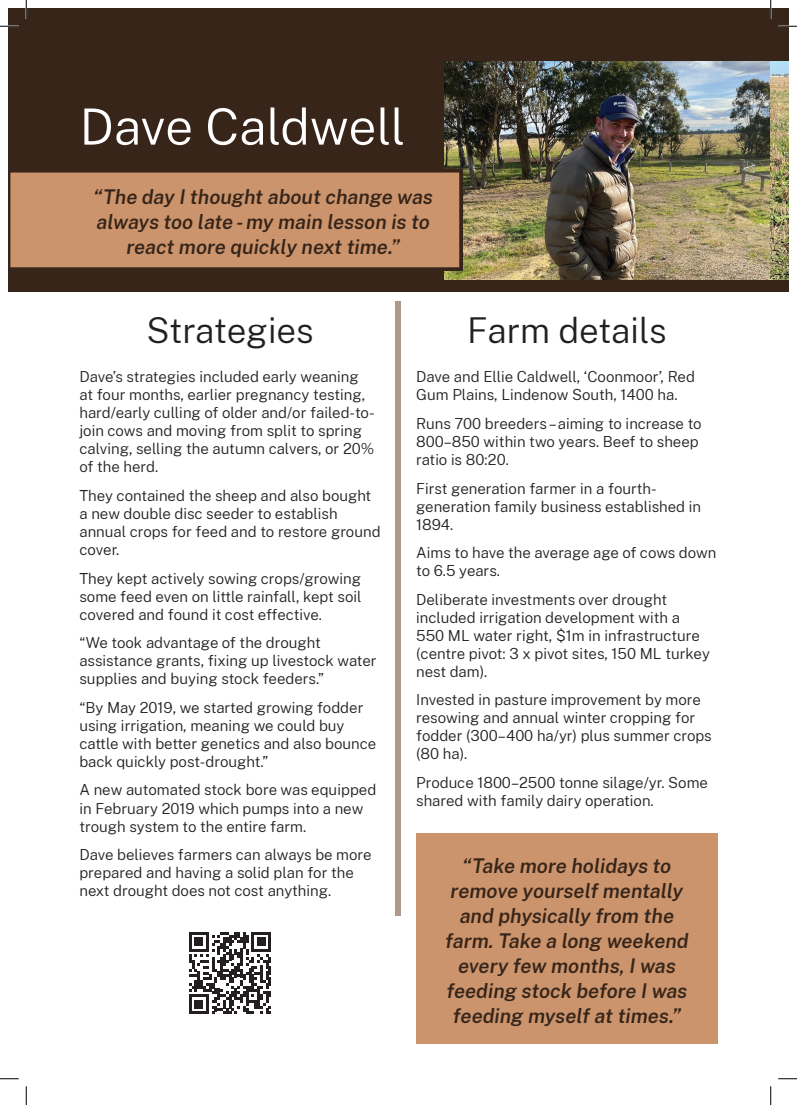
<style>
.page{position:relative;width:797px;height:1105px;background:#fff}
.page>*{position:absolute;margin:0;border:0;box-sizing:border-box;transform-origin:0 0}
.t1{font:300 50px "Public Sans";letter-spacing:-.005em;color:#fff}
.t2{font:300 35px "Public Sans";letter-spacing:-.005em;color:#231f20}
.t3{font:italic 600 20px/25px "Public Sans";color:#37251a;text-align:center}
.t4{font:300 15px/18px "Public Sans";color:#231f20}
</style>
<div class="page">
<div style="left:9px;top:9px;width:761px;height:283px;background:#37251a"></div>
<div style="left:770px;top:9px;width:18px;height:283px;background:#37251a"></div>
<img style="left:444px;top:62px;width:326px;height:218px">
<img style="left:770px;top:62px;width:18px;height:218px">
<svg style="left:10px;top:169px;width:453px;height:102px"></svg>
<div style="left:416px;top:833px;width:301px;height:211px;background:#cb946c"></div>
<div style="left:396px;top:301px;width:5px;height:614px;background:#af998d"></div>
<svg style="left:189px;top:932px;width:82px;height:82px"></svg>
<svg style="left:0;top:25px;width:19px;height:2px"></svg>
<svg style="left:778px;top:25px;width:19px;height:2px"></svg>
<svg style="left:0;top:1078px;width:19px;height:1px"></svg>
<svg style="left:778px;top:1078px;width:19px;height:1px"></svg>
<svg style="left:25px;top:0;width:2px;height:19px"></svg>
<svg style="left:25px;top:1086px;width:2px;height:19px"></svg>
<svg style="left:770px;top:0;width:1px;height:19px"></svg>
<svg style="left:770px;top:1086px;width:1px;height:19px"></svg>
<h1 class="t1" style="left:79px;top:92px;width:327px">Dave Caldwell</h1>
<h3 class="t3" style="left:93px;top:183px;width:341px">“The day I thought about change was always too late - my main lesson is to react more quickly next time.”</h3>
<h2 class="t2" style="left:467px;top:306px;width:201px">Farm details</h2>
<p class="t4" style="left:416px;top:367px;width:280px">Dave and Ellie Caldwell, ‘Coonmoor’, Red<br>Gum Plains, Lindenow South, 1400 ha.</p>
<p class="t4" style="left:416px;top:414px;width:287px">Runs 700 breeders – aiming to increase to<br>800–850 within two years. Beef to sheep ratio is 80:20.</p>
<p class="t4" style="left:416px;top:478px;width:286px">First generation farmer in a fourth&shy;generation family business established in<br>1894.</p>
<p class="t4" style="left:416px;top:543px;width:302px">Aims to have the average age of cows down to 6.5 years.</p>
<p class="t4" style="left:416px;top:590px;width:295px">Deliberate investments over drought included irrigation development with a 550 ML water right, $1m in infrastructure (centre pivot: 3 x pivot sites, 150 ML turkey nest dam).</p>
<p class="t4" style="left:416px;top:690px;width:297px">Invested in pasture improvement by more resowing and annual winter cropping for fodder (300–400 ha/yr) plus summer crops (80 ha).</p>
<p class="t4" style="left:416px;top:773px;width:293px">Produce 1800–2500 tonne silage/yr. Some shared with family dairy operation.</p>
<h2 class="t2" style="left:147px;top:306px;width:169px">Strategies</h2>
<p class="t4" style="left:79px;top:367px;width:297px">Dave’s strategies included early weaning at four months, earlier pregnancy testing, hard/early culling of older and/or failed-to&shy;join cows and moving from split to spring calving, selling the autumn calvers, or 20% of the herd.</p>
<p class="t4" style="left:79px;top:486px;width:303px">They contained the sheep and also bought a new double disc seeder to establish annual crops for feed and to restore ground cover.</p>
<p class="t4" style="left:79px;top:568px;width:284px;text-align:justify">They kept actively sowing crops/growing some feed even on little rainfall, kept soil covered and found it cost effective.</p>
<p class="t4" style="left:79px;top:633px;width:299px">“We took advantage of the drought assistance grants, fixing up livestock water supplies and buying stock feeders.”</p>
<p class="t4" style="left:79px;top:698px;width:298px">“By May 2019, we started growing fodder using irrigation, meaning we could buy cattle with better genetics and also bounce back quickly post-drought.”</p>
<p class="t4" style="left:79px;top:780px;width:298px">A new automated stock bore was equipped in February 2019 which pumps into a new trough system to the entire farm.</p>
<p class="t4" style="left:79px;top:845px;width:294px">Dave believes farmers can always be more prepared and having a solid plan for the next drought does not cost anything.</p>
<h3 class="t3" style="left:445px;top:852px;width:245px">“Take more holidays to remove yourself mentally and physically from the farm. Take a long weekend every few months, I was feeding stock before I was feeding myself at times.”</h3>
</div>
